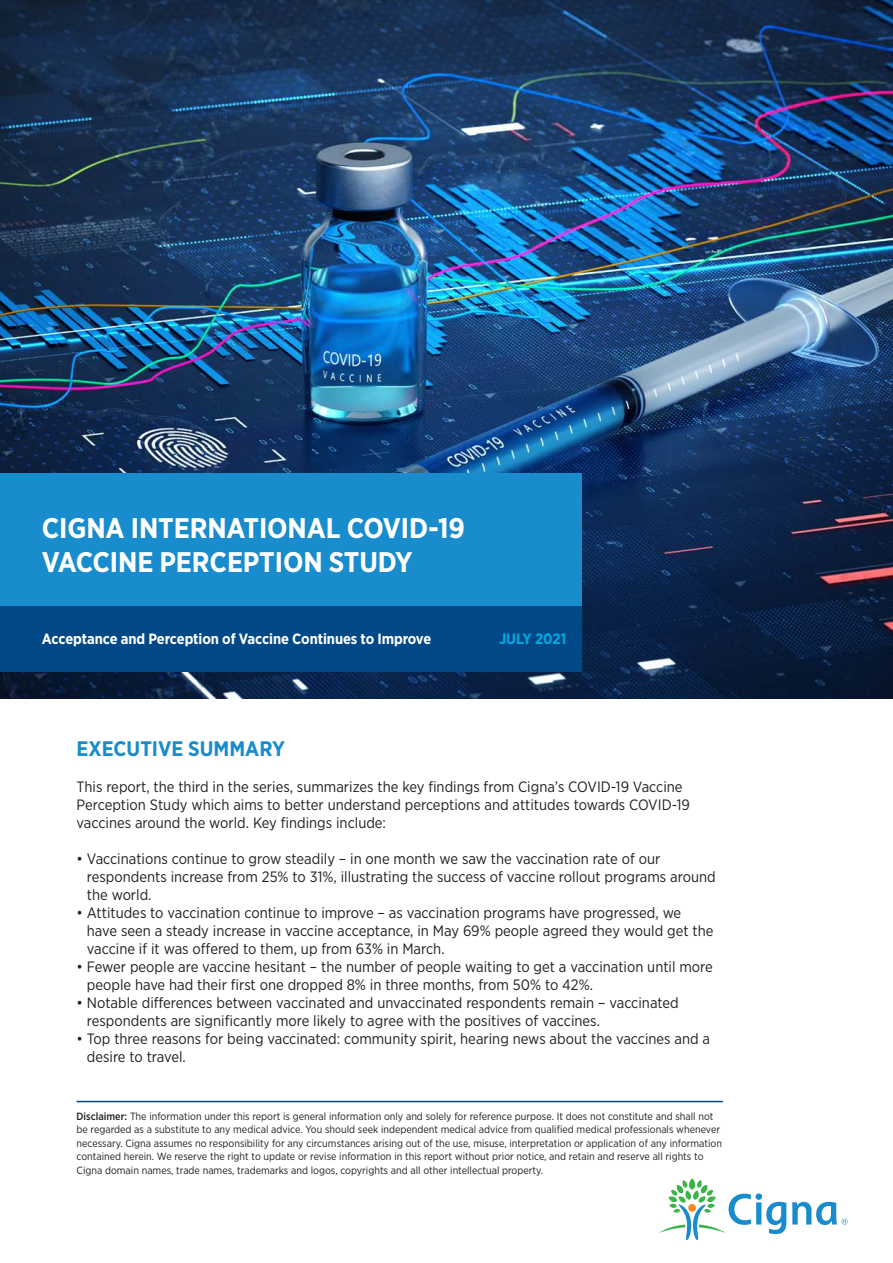
<style>
.page{position:relative;width:893px;height:1263px;background:#fff}
.page>*{position:absolute;margin:0;border:0;box-sizing:border-box;transform-origin:0 0}
.t1{font:700 28.35px/34px "Gotham Narrow";letter-spacing:-.005em;color:#fff}
.t2{font:700 21px "Gotham Narrow";color:#188ccc}
.t3{font:15px/18px "Gotham Narrow";color:#231f20}
.t4{font:700 15px "Gotham Narrow";color:#00a9e0}
.t5{font:700 14.85px "Gotham Narrow";letter-spacing:-.005em;color:#fff}
.t6{font:10.5px/13.5px "Gotham Narrow";color:#231f20}
.s1{font-weight:500}
</style>
<div class="page">
<img style="left:0;top:0;width:893px;height:699px">
<div style="left:0;top:473px;width:581px;height:134px;background:#188ccc"></div>
<div style="left:0;top:607px;width:581px;height:65px;background:#004986"></div>
<hr style="left:77px;top:1101px;width:646px;height:1px;background:#004986">
<svg style="left:659px;top:1178px;width:189px;height:62px"></svg>
<h1 class="t1" style="left:42px;top:510px;width:425px">CIGNA INTERNATIONAL COVID-19<br>VACCINE PERCEPTION STUDY</h1>
<p class="t5" style="left:42px;top:629px;width:391px">Acceptance and Perception of Vaccine Continues to Improve</p>
<p class="t4" style="left:499px;top:629px;width:69px">JULY 2021</p>
<h2 class="t2" style="left:77px;top:735px;width:210px">EXECUTIVE SUMMARY</h2>
<p class="t3" style="left:77px;top:777px;width:615px">This report, the third in the series, summarizes the key findings from Cigna’s COVID-19 Vaccine<br>Perception Study which aims to better understand perceptions and attitudes towards COVID-19 vaccines around the world. Key findings include:</p>
<p class="t3" style="left:87px;top:849px;width:630px;text-indent:-10px">• Vaccinations continue to grow steadily – in one month we saw the vaccination rate of our respondents increase from 25% to 31%, illustrating the success of vaccine rollout programs around the world.</p>
<p class="t3" style="left:87px;top:903px;width:628px;text-indent:-10px">• Attitudes to vaccination continue to improve – as vaccination programs have progressed, we have seen a steady increase in vaccine acceptance, in May 69% people agreed they would get the vaccine if it was offered to them, up from 63% in March.</p>
<p class="t3" style="left:87px;top:957px;width:627px;text-indent:-10px">• Fewer people are vaccine hesitant – the number of people waiting to get a vaccination until more people have had their first one dropped 8% in three months, from 50% to 42%.</p>
<p class="t3" style="left:87px;top:993px;width:593px;text-indent:-10px">• Notable differences between vaccinated and unvaccinated respondents remain – vaccinated respondents are significantly more likely to agree with the positives of vaccines.</p>
<p class="t3" style="left:87px;top:1029px;width:625px;text-indent:-10px">• Top three reasons for being vaccinated: community spirit, hearing news about the vaccines and a desire to travel.</p>
<p class="t6" style="left:77px;top:1109px;width:647px"><span class="s1">Disclaimer:</span> The information under this report is general information only and solely for reference purpose. It does not constitute and shall not be regarded as a substitute to any medical advice. You should seek independent medical advice from qualified medical professionals whenever necessary. Cigna assumes no responsibility for any circumstances arising out of the use, misuse, interpretation or application of any information contained herein. We reserve the right to update or revise information in this report without prior notice, and retain and reserve all rights to Cigna domain names, trade names, trademarks and logos, copyrights and all other intellectual property.</p>
</div>
